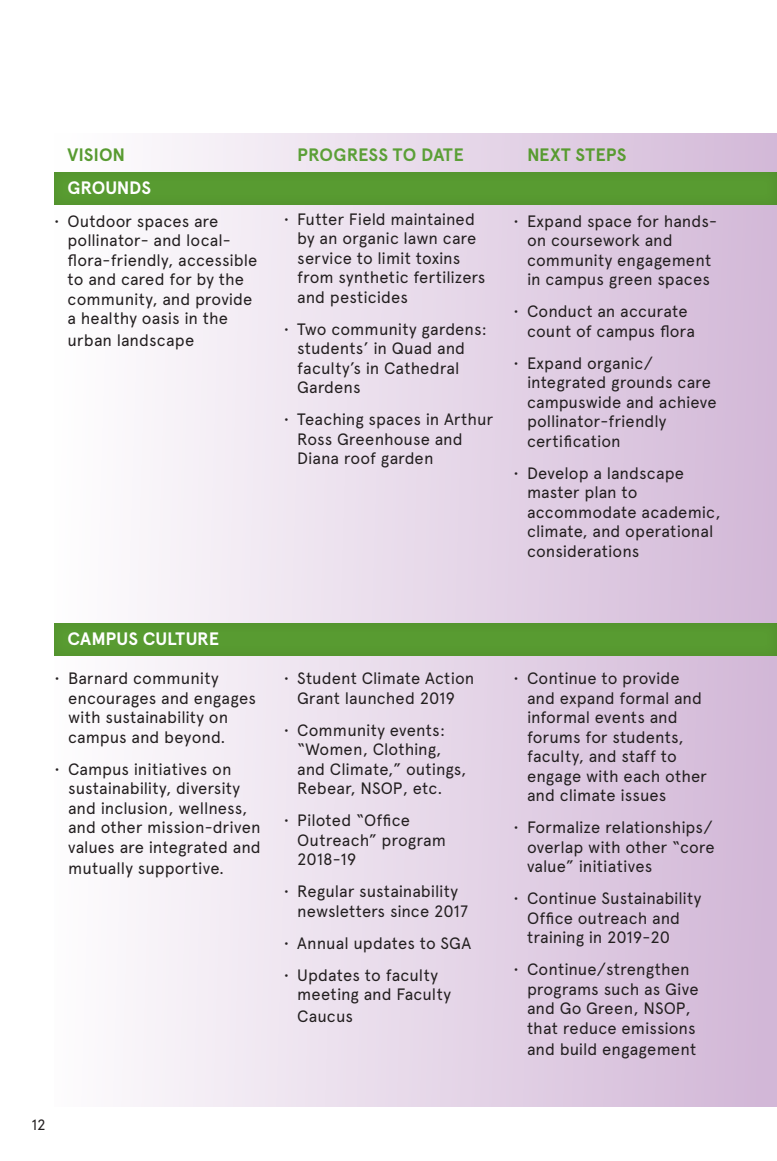
<style>
.page{position:relative;width:777px;height:1161px;background:#fff}
.page>*{position:absolute;margin:0;border:0;box-sizing:border-box;transform-origin:0 0}
.subhead_upper_and_lo{font:700 18px "Apercu";letter-spacing:-.005em;color:#fff}
.subhead_upper_and_lo-2{font:700 18px "Apercu";color:#589b31}
.subhead_upper_and_lo-3{font:700 18px "Apercu";letter-spacing:.005em;color:#5b9f37}
.t1{font:16.5px/19.5px "Apercu";color:#231f20}
.t2{font:15px "Apercu";color:#231f20}
</style>
<div class="page">
<div style="left:55px;top:133px;width:721px;height:974px;background:linear-gradient(to right,#fefdfe,#d2b7d7)"></div>
<div style="left:53px;top:170px;width:723px;height:36px;background:#579a30"></div>
<div style="left:53px;top:620px;width:723px;height:36px;background:#579a30"></div>
<p class="subhead_upper_and_lo-2" style="left:68px;top:144px;width:59px">VISION</p>
<p class="subhead_upper_and_lo" style="left:68px;top:177px;width:85px">GROUNDS</p>
<p class="t1" style="left:68px;top:211px;width:191px;text-indent:-14px">• Outdoor spaces are pollinator- and local&shy;flora-friendly, accessible to and cared for by the community, and provide a healthy oasis in the</p>
<p class="t1" style="left:68px;top:330px;width:128px">urban landscape</p>
<p class="subhead_upper_and_lo-3" style="left:297px;top:144px;width:168px">PROGRESS TO DATE</p>
<p class="t1" style="left:297px;top:209px;width:190px;text-indent:-14px">• Futter Field maintained by an organic lawn care service to limit toxins from synthetic fertilizers and pesticides</p>
<p class="t1" style="left:297px;top:319px;width:191px;text-indent:-14px">• Two community gardens: students’ in Quad and faculty’s in Cathedral<br>Gardens</p>
<p class="t1" style="left:297px;top:410px;width:197px;text-indent:-14px">• Teaching spaces in Arthur<br>Ross Greenhouse and<br>Diana roof garden</p>
<p class="subhead_upper_and_lo-2" style="left:526px;top:144px;width:101px">NEXT STEPS</p>
<p class="t1" style="left:526px;top:211px;width:192px;text-indent:-14px">• Expand space for hands&shy;on coursework and community engagement in campus green spaces</p>
<p class="t1" style="left:526px;top:302px;width:169px;text-indent:-14px">• Conduct an accurate count of campus flora</p>
<p class="t1" style="left:526px;top:353px;width:191px;text-indent:-14px">• Expand organic/ integrated grounds care campuswide and achieve pollinator-friendly certification</p>
<p class="t1" style="left:526px;top:463px;width:195px;text-indent:-14px">• Develop a landscape master plan to accommodate academic, climate, and operational considerations</p>
<p class="subhead_upper_and_lo" style="left:68px;top:628px;width:153px">CAMPUS CULTURE</p>
<p class="t1" style="left:68px;top:669px;width:189px;text-indent:-14px">• Barnard community encourages and engages with sustainability on campus and beyond.</p>
<p class="t1" style="left:68px;top:759px;width:194px;text-indent:-14px">• Campus initiatives on sustainability, diversity and inclusion, wellness, and other mission-driven values are integrated and</p>
<p class="t1" style="left:68px;top:859px;width:158px">mutually supportive.</p>
<p class="t1" style="left:284px;top:669px;width:192px;text-align:center">• Student Climate Action<br>Grant launched 2019</p>
<p class="t1" style="left:297px;top:720px;width:170px;text-indent:-14px">• Community events: “Women, Clothing, and Climate,” outings,<br>Rebear, NSOP, etc.</p>
<p class="t1" style="left:297px;top:811px;width:150px;text-indent:-14px">• Piloted “Office<br>Outreach” program<br>2018-19</p>
<p class="t1" style="left:297px;top:882px;width:172px;text-indent:-14px">• Regular sustainability newsletters since 2017</p>
<p class="t1" style="left:284px;top:933px;width:189px">• Annual updates to SGA</p>
<p class="t1" style="left:297px;top:965px;width:155px;text-indent:-14px">• Updates to faculty meeting and Faculty</p>
<p class="t1" style="left:297px;top:1006px;width:57px">Caucus</p>
<p class="t2" style="left:32px;top:1116px;width:16px">12</p>
<p class="t1" style="left:526px;top:669px;width:181px;text-indent:-14px">• Continue to provide and expand formal and informal events and forums for students, faculty, and staff to engage with each other and climate issues</p>
<p class="t1" style="left:526px;top:818px;width:189px;text-indent:-14px">• Formalize relationships/ overlap with other “core value” initiatives</p>
<p class="t1" style="left:526px;top:889px;width:176px;text-indent:-14px">• Continue Sustainability<br>Office outreach and training in 2019-20</p>
<p class="t1" style="left:526px;top:960px;width:173px;text-indent:-14px">• Continue/strengthen programs such as Give and Go Green, NSOP, that reduce emissions</p>
<p class="t1" style="left:526px;top:1040px;width:171px">and build engagement</p>
</div>
